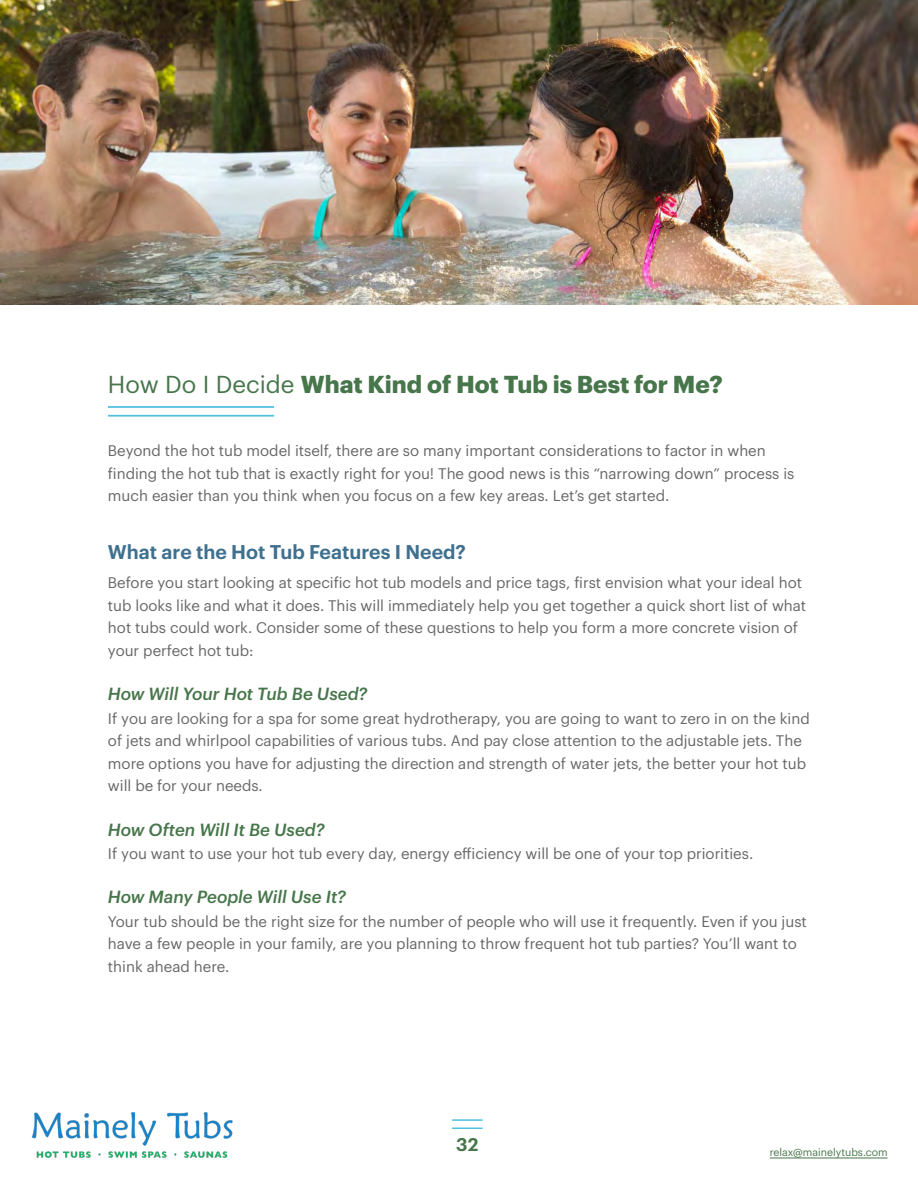
<style>
.page{position:relative;width:918px;height:1188px;background:#fff}
.page>*{position:absolute;margin:0;border:0;box-sizing:border-box;transform-origin:0 0}
.t1{font:700 24px "Graphik";color:#47764b}
.t2{font:600 19.5px "Graphik";color:#3f708f}
.t3{font:600 18px "Graphik";color:#47764b}
.t4{font:italic 500 17.25px "Graphik";color:#47764b}
.t5{font:15px/22.5px "Graphik";color:#666767}
.t6{font:10.5px "Graphik";color:#47764b}
.s1{font-weight:400}
</style>
<div class="page">
<hr style="left:452px;top:1119px;width:31px;height:2px;background:#4fc0de">
<hr style="left:452px;top:1128px;width:31px;height:1px;background:#4fc0de">
<hr style="left:770px;top:1158px;width:118px;height:1px;background:#47764b">
<img style="left:31px;top:1112px;width:202px;height:46px">
<img style="left:0;top:0;width:918px;height:305px">
<hr style="left:108px;top:415px;width:166px;height:2px;background:#4fc0de">
<hr style="left:108px;top:406px;width:166px;height:2px;background:#4fc0de">
<h1 class="t1" style="left:108px;top:366px;width:616px"><span class="s1">How Do I Decide</span> What Kind of Hot Tub is Best for Me?</h1>
<p class="t5" style="left:108px;top:439px;width:688px">Beyond the hot tub model itself, there are so many important considerations to factor in when finding the hot tub that is exactly right for you! The good news is this “narrowing down” process is much easier than you think when you focus on a few key areas. Let’s get started.</p>
<h2 class="t2" style="left:108px;top:537px;width:359px">What are the Hot Tub Features I Need?</h2>
<p class="t5" style="left:108px;top:571px;width:700px">Before you start looking at specific hot tub models and price tags, first envision what your ideal hot tub looks like and what it does. This will immediately help you get together a quick short list of what hot tubs could work. Consider some of these questions to help you form a more concrete vision of your perfect hot tub:</p>
<p class="t4" style="left:108px;top:681px;width:261px">How Will Your Hot Tub Be Used?</p>
<p class="t5" style="left:108px;top:706px;width:703px">If you are looking for a spa for some great hydrotherapy, you are going to want to zero in on the kind of jets and whirlpool capabilities of various tubs. And pay close attention to the adjustable jets. The more options you have for adjusting the direction and strength of water jets, the better your hot tub will be for your needs.</p>
<p class="t4" style="left:108px;top:816px;width:218px">How Often Will It Be Used?</p>
<p class="t5" style="left:108px;top:841px;width:647px">If you want to use your hot tub every day, energy efficiency will be one of your top priorities.</p>
<p class="t4" style="left:108px;top:884px;width:240px">How Many People Will Use It?</p>
<p class="t5" style="left:108px;top:909px;width:700px">Your tub should be the right size for the number of people who will use it frequently. Even if you just have a few people in your family, are you planning to throw frequent hot tub parties? You’ll want to think ahead here.</p>
<p class="t3" style="left:456px;top:1130px;width:24px">32</p>
<p class="t6" style="left:770px;top:1144px;width:119px">relax@mainelytubs.com</p>
</div>
